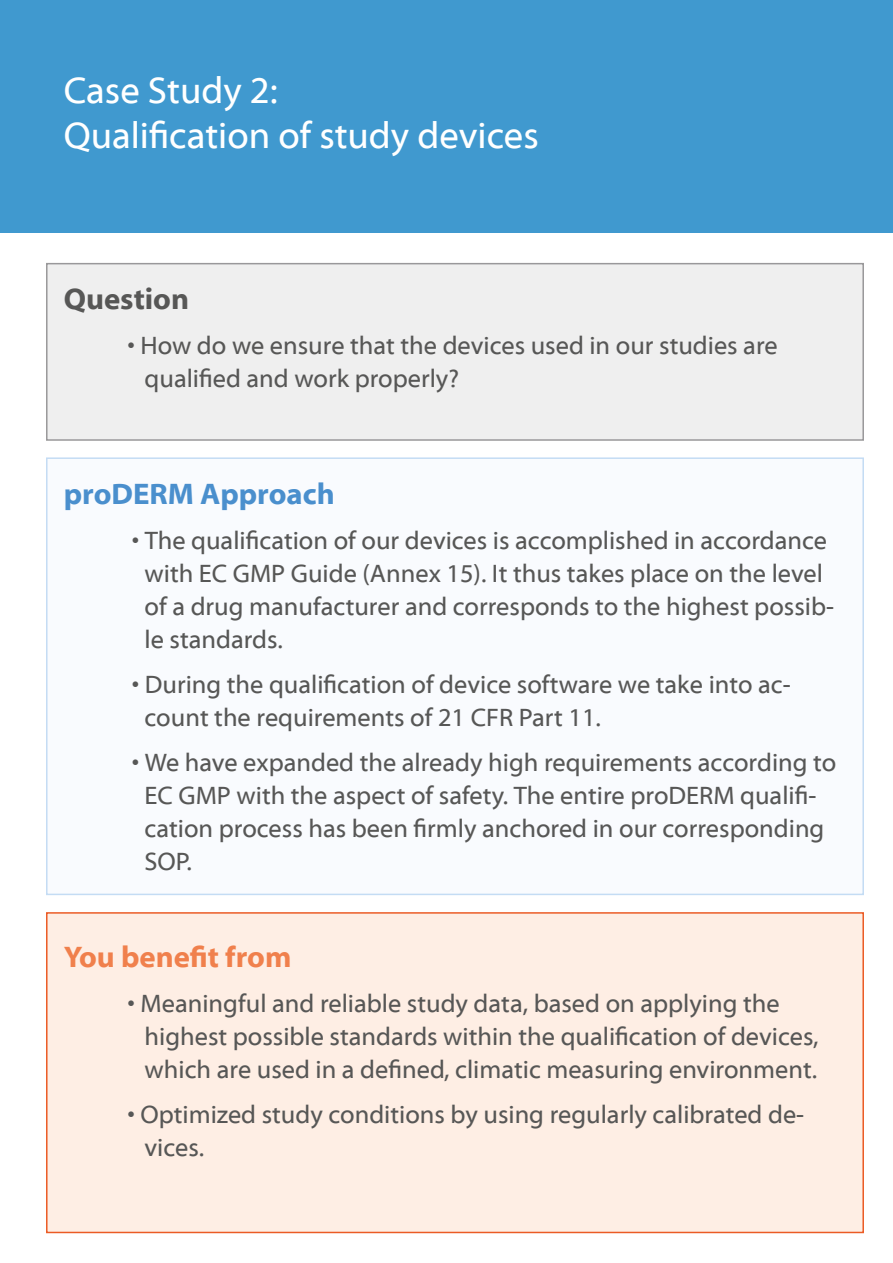
<style>
.page{position:relative;width:893px;height:1263px;background:#fff}
.page>*{position:absolute;margin:0;border:0;box-sizing:border-box;transform-origin:0 0}
.t1{font:37.5px/45px "Myriad Web Pro";color:#fff}
.t2{font:700 30px "Myriad Web Pro";color:#4a8fcd}
.t3{font:700 30px "Myriad Web Pro";color:#f0804c}
.t4{font:700 30px "Myriad Web Pro";color:#575756}
.t5{font:25.5px/33px "Myriad Web Pro";color:#575756}
</style>
<div class="page">
<div style="left:47px;top:458px;width:816px;height:436px;background:#f9fbfe"></div>
<div style="left:46px;top:457px;width:818px;height:438px;border:2px solid #c4dcf4"></div>
<div style="left:47px;top:264px;width:816px;height:176px;background:#efefef"></div>
<div style="left:46px;top:263px;width:818px;height:178px;border:2px solid #99989a"></div>
<div style="left:0;top:0;width:893px;height:232px;background:#4099cf"></div>
<div style="left:47px;top:913px;width:816px;height:319px;background:#feeee4"></div>
<div style="left:46px;top:912px;width:818px;height:321px;border:2px solid #eb5b25"></div>
<h1 class="t1" style="left:64px;top:71px;width:476px">Case Study 2:<br>Qualification of study devices</h1>
<p class="t4" style="left:64px;top:287px;width:127px">Question</p>
<p class="t5" style="left:145px;top:329px;width:635px;text-indent:-17px">• How do we ensure that the devices used in our studies are qualified and work properly?</p>
<p class="t2" style="left:64px;top:483px;width:272px">proDERM Approach</p>
<p class="t5" style="left:145px;top:525px;width:691px;text-indent:-13px">• The qualification of our devices is accomplished in accordance with EC GMP Guide (Annex 15). It thus takes place on the level of a drug manufacturer and corresponds to the highest possib&shy;le standards.</p>
<p class="t5" style="left:145px;top:669px;width:648px;text-indent:-13px">• During the qualification of device software we take into ac&shy;count the requirements of 21 CFR Part 11.</p>
<p class="t5" style="left:145px;top:747px;width:693px;text-indent:-13px">• We have expanded the already high requirements according to EC GMP with the aspect of safety. The entire proDERM qualifi&shy;cation process has been firmly anchored in our corresponding SOP.</p>
<p class="t3" style="left:64px;top:940px;width:229px">You benefit from</p>
<p class="t5" style="left:145px;top:987px;width:675px;text-indent:-17px">• Meaningful and reliable study data, based on applying the highest possible standards within the qualification of devices, which are used in a defined, climatic measuring environment.</p>
<p class="t5" style="left:145px;top:1098px;width:661px;text-indent:-17px">• Optimized study conditions by using regularly calibrated de&shy;vices.</p>
</div>
